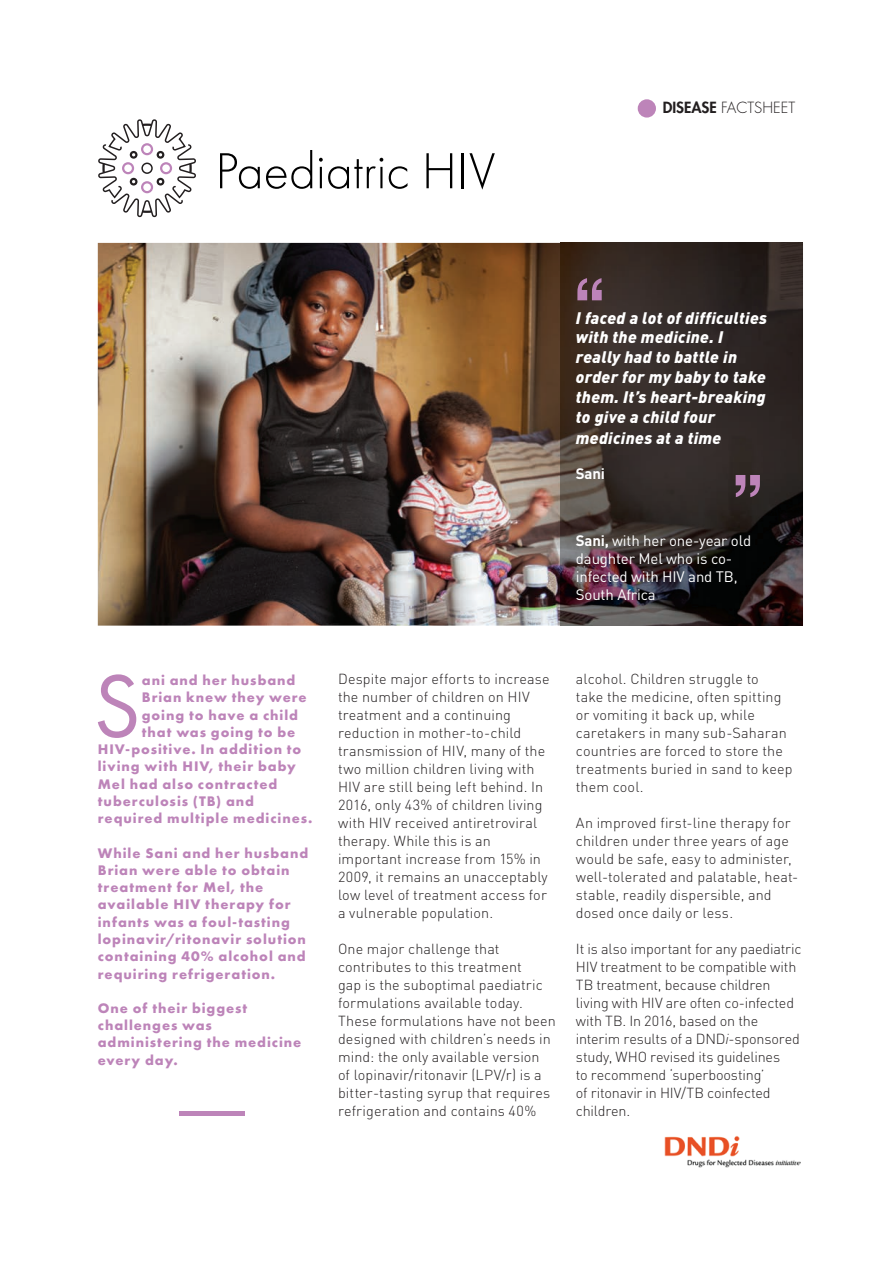
<style>
.page{position:relative;width:893px;height:1263px;background:#fff}
.page>*{position:absolute;margin:0;border:0;box-sizing:border-box;transform-origin:0 0}
.t1{font:92.1px "Futura PT";color:#bd84b9}
.t2{font:300 52.5px "Futura PT";color:#000}
.t3{font:italic 900 16.5px/19.8px "DINOT";letter-spacing:.02em;color:#fff}
.t4{font:15px/18px "DINOT";letter-spacing:-.01em;color:#fff}
.t5{font:300 15px "Futura Std";color:#231f20}
.t6{font:700 15px "DINOT";color:#fff}
.t7{font:300 14.4px/18px "DINOT";letter-spacing:.005em;color:#231f20}
.t8{font:700 14.4px/17.2px "Futura PT";letter-spacing:.065em;color:#bd84b9}
.s1{font-weight:800}
.s2{font-weight:700}
.s3{font-style:italic}
</style>
<div class="page">
<img style="left:98px;top:243px;width:705px;height:383px">
<img style="left:560px;top:243px;width:243px;height:382px">
<img style="left:665px;top:1136px;width:136px;height:31px">
<svg style="left:98px;top:119px;width:98px;height:98px"></svg>
<svg style="left:736px;top:475px;width:24px;height:22px"></svg>
<svg style="left:577px;top:278px;width:25px;height:22px"></svg>
<div style="left:638px;top:99px;width:18px;height:19px;background:#bd84b9;border-radius:50%"></div>
<hr style="left:179px;top:1112px;width:65px;height:4px;background:#bd84b9">
<h2 class="t2" style="left:215px;top:141px;width:282px">Paediatric HIV</h2>
<p class="t5" style="left:663px;top:98px;width:134px"><span class="s1">DISEASE</span> FACTSHEET</p>
<p class="t3" style="left:576px;top:307px;width:193px">I faced a lot of difficulties with the medicine. I really had to battle in order for my baby to take them. It’s heart-breaking to give a child four</p>
<p class="t3" style="left:576px;top:428px;width:147px">medicines at a time</p>
<p class="t6" style="left:576px;top:464px;width:31px">Sani</p>
<p class="t4" style="left:576px;top:531px;width:177px"><span class="s2">Sani,</span> with her one-year old daughter Mel who is co&shy;infected with HIV and TB,<br>South Africa</p>
<h1 class="t1" style="left:93px;top:651px;width:49px">S</h1>
<p class="t8" style="left:142px;top:671px;width:155px">ani and her husband</p>
<p class="t8" style="left:142px;top:688px;width:166px">Brian knew they were</p>
<p class="t8" style="left:142px;top:706px;width:158px">going to have a child</p>
<p class="t8" style="left:142px;top:723px;width:155px">that was going to be</p>
<p class="t8" style="left:98px;top:740px;width:205px">HIV-positive. In addition to</p>
<p class="t8" style="left:98px;top:758px;width:200px">living with HIV, their baby</p>
<p class="t8" style="left:98px;top:775px;width:181px">Mel had also contracted</p>
<p class="t8" style="left:98px;top:792px;width:158px">tuberculosis (TB) and</p>
<p class="t8" style="left:98px;top:809px;width:216px">required multiple medicines.</p>
<p class="t8" style="left:98px;top:844px;width:212px">While Sani and her husband<br>Brian were able to obtain treatment for Mel, the available HIV therapy for infants was a foul-tasting lopinavir/ritonavir solution containing 40% alcohol and requiring refrigeration.</p>
<p class="t8" style="left:98px;top:999px;width:205px">One of their biggest challenges was administering the medicine every day.</p>
<p class="t7" style="left:338px;top:669px;width:213px">Despite major efforts to increase the number of children on HIV treatment and a continuing reduction in mother-to-child transmission of HIV, many of the two million children living with<br>HIV are still being left behind. In<br>2016, only 43% of children living with HIV received antiretroviral therapy. While this is an important increase from 15% in<br>2009, it remains an unacceptably low level of treatment access for a vulnerable population.</p>
<p class="t7" style="left:338px;top:939px;width:219px">One major challenge that contributes to this treatment<br>gap is the suboptimal paediatric formulations available today.<br>These formulations have not been designed with children’s needs in mind: the only available version<br>of lopinavir/ritonavir (LPV/r) is a bitter-tasting syrup that requires refrigeration and contains 40%</p>
<p class="t7" style="left:576px;top:669px;width:218px">alcohol. Children struggle to<br>take the medicine, often spitting or vomiting it back up, while caretakers in many sub-Saharan countries are forced to store the treatments buried in sand to keep them cool.</p>
<p class="t7" style="left:576px;top:813px;width:224px">An improved first-line therapy for children under three years of age would be safe, easy to administer, well-tolerated and palatable, heat&shy;stable, readily dispersible, and dosed once daily or less.</p>
<p class="t7" style="left:576px;top:939px;width:227px">It is also important for any paediatric<br>HIV treatment to be compatible with<br>TB treatment, because children living with HIV are often co-infected with TB. In 2016, based on the interim results of a DND<span class="s3">i</span>-sponsored study, WHO revised its guidelines<br>to recommend ‘superboosting’<br>of ritonavir in HIV/TB coinfected children.</p>
</div>
